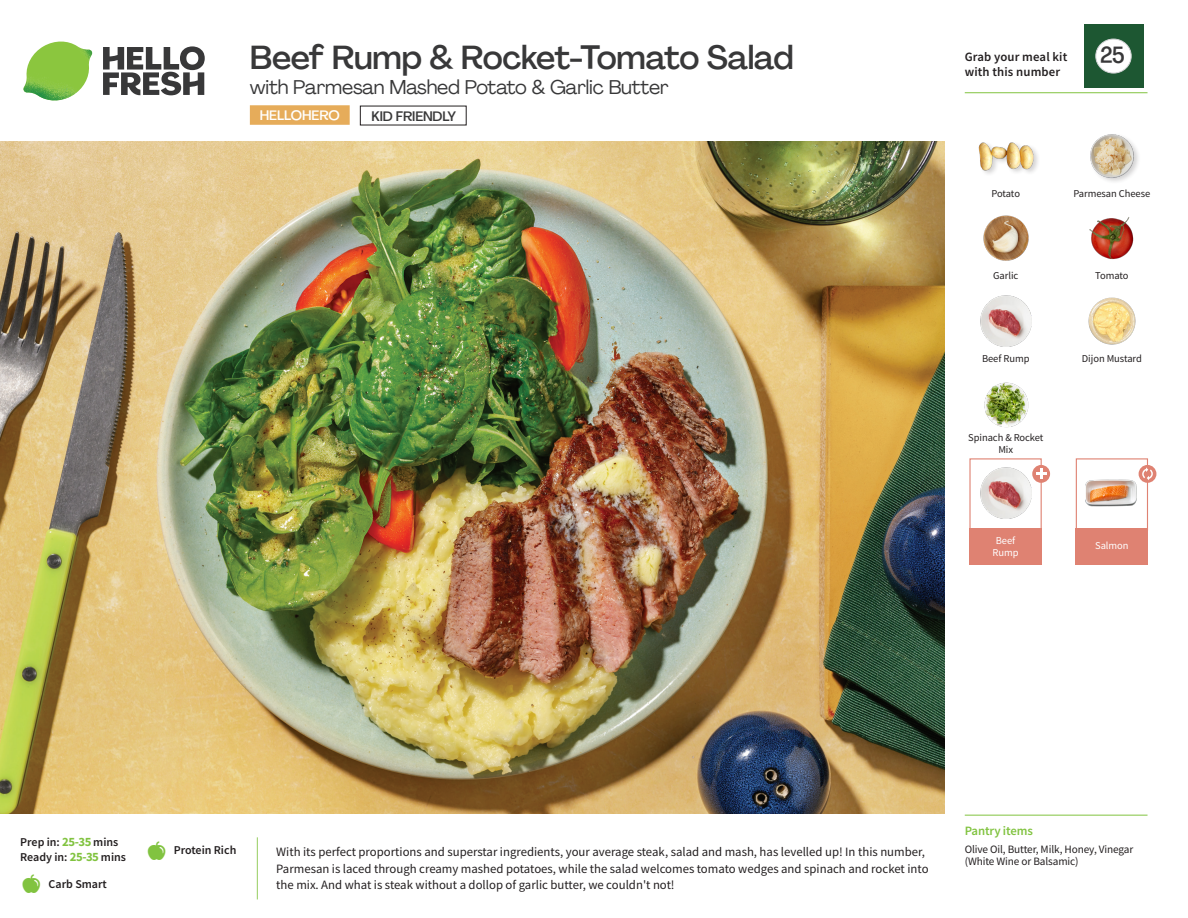
<style>
.page{position:relative;width:1188px;height:918px;background:#fff}
.page>*{position:absolute;margin:0;border:0;box-sizing:border-box;transform-origin:0 0}
._15_Titel_UK{font:500 33px "Agrandir";letter-spacing:-.015em;color:#383839}
._002_Label_Nr{font:500 22.8px "Agrandir";color:#383839;scale:.94 1}
._15_Titel_UK-2{font:19.5px "Agrandir";letter-spacing:-.01em;color:#383839}
.t1{font:500 13.5px "Agrandir";letter-spacing:-.01em;color:#383839}
.t2{font:500 13.5px "Agrandir";color:#fff}
.Step_6_Text_AU{font:12.75px/16.5px "Source Sans Pro";color:#231f20}
.t3{font:600 12.75px/15px "Source Sans Pro";letter-spacing:.01em;color:#231f20}
._04_Headers_Front{font:600 12.75px "Source Sans Pro";letter-spacing:-.01em;color:#81c340}
._04_Intro{font:600 12px "Source Sans Pro";color:#231f20}
._05_Pantry{font:11.25px/12px "Source Sans Pro";letter-spacing:-.01em;color:#231f20}
._18_FRONT_ingredients{font:10.5px/12px "Source Sans Pro";letter-spacing:-.005em;color:#231f20;text-align:center}
._18_FRONT_ingredients-2{font:10.5px/12px "Source Sans Pro";letter-spacing:-.005em;color:#fff;text-align:center}
.s1{font-weight:700;font-size:12.75px;color:#81c340}
</style>
<div class="page">
<svg style="left:103px;top:46px;width:102px;height:49px"></svg>
<img style="left:23px;top:42px;width:69px;height:59px">
<img style="left:0;top:142px;width:945px;height:672px">
<div style="left:1076px;top:458px;width:72px;height:73px;border:1px solid #df8272"></div>
<div style="left:1076px;top:528px;width:72px;height:37px;background:#df8272"></div>
<div style="left:969px;top:528px;width:73px;height:37px;background:#df8272"></div>
<img style="left:1086px;top:479px;width:51px;height:28px">
<div style="left:969px;top:458px;width:73px;height:73px;border:1px solid #df8272"></div>
<img style="left:980px;top:468px;width:51px;height:51px">
<svg style="left:1032px;top:465px;width:18px;height:18px"></svg>
<svg style="left:1036px;top:469px;width:10px;height:10px"></svg>
<div style="left:1139px;top:465px;width:17px;height:18px;background:#df8272;border-radius:50%"></div>
<svg style="left:1142px;top:467px;width:11px;height:13px"></svg>
<img style="left:1088px;top:297px;width:48px;height:48px">
<img style="left:984px;top:382px;width:45px;height:46px">
<img style="left:980px;top:296px;width:51px;height:51px">
<img style="left:983px;top:215px;width:46px;height:46px">
<img style="left:1089px;top:217px;width:45px;height:43px">
<div style="left:977px;top:141px;width:64px;height:37px;background:#231f20;opacity:.2"></div>
<img style="left:978px;top:141px;width:55px;height:37px">
<img style="left:1090px;top:134px;width:48px;height:48px">
<div style="left:250px;top:105px;width:100px;height:20px;background:#e6ac5a"></div>
<hr style="left:965px;top:815px;width:183px;height:1px;background:#81c340">
<hr style="left:965px;top:92px;width:183px;height:1px;background:#81c340">
<div style="left:1084px;top:24px;width:59px;height:64px;background:#1d5732"></div>
<div style="left:1096px;top:39px;width:35px;height:34px;background:#fff;border-radius:50%"></div>
<div style="left:1096px;top:39px;width:35px;height:34px;border:1px solid #d1d2d4;border-radius:50%"></div>
<p class="_15_Titel_UK" style="left:250px;top:37px;width:545px">Beef Rump &amp; Rocket-Tomato Salad</p>
<p class="_15_Titel_UK-2" style="left:250px;top:75px;width:420px">with Parmesan Mashed Potato &amp; Garlic Butter</p>
<p class="t2" style="left:260px;top:106px;width:82px">HELLOHERO</p>
<p class="t1" style="left:371px;top:108px;width:86px">KID FRIENDLY</p>
<p class="t3" style="left:965px;top:49px;width:104px">Grab your meal kit with this number</p>
<p class="_002_Label_Nr" style="left:1100px;top:41px;width:28px">25</p>
<p class="_18_FRONT_ingredients" style="left:992px;top:188px;width:30px">Potato</p>
<p class="_18_FRONT_ingredients" style="left:1074px;top:188px;width:78px">Parmesan Cheese</p>
<p class="_18_FRONT_ingredients" style="left:993px;top:270px;width:27px">Garlic</p>
<p class="_18_FRONT_ingredients" style="left:1095px;top:270px;width:35px">Tomato</p>
<p class="_18_FRONT_ingredients" style="left:982px;top:353px;width:49px">Beef Rump</p>
<p class="_18_FRONT_ingredients" style="left:1082px;top:353px;width:62px">Dijon Mustard</p>
<p class="_18_FRONT_ingredients" style="left:968px;top:431px;width:77px">Spinach &amp; Rocket<br>Mix</p>
<p class="_18_FRONT_ingredients-2" style="left:993px;top:535px;width:28px">Beef<br>Rump</p>
<p class="_18_FRONT_ingredients-2" style="left:1095px;top:539px;width:35px">Salmon</p>
<p class="_04_Intro" style="left:20px;top:834px;width:100px">Prep in: <span class="s1">25-35</span> mins</p>
<p class="_04_Intro" style="left:20px;top:849px;width:107px">Ready in: <span class="s1">25-35</span> mins</p>
<p class="_04_Intro" style="left:49px;top:876px;width:60px">Carb Smart</p>
<p class="_04_Intro" style="left:174px;top:843px;width:64px">Protein Rich</p>
<p class="Step_6_Text_AU" style="left:276px;top:844px;width:654px">With its perfect proportions and superstar ingredients, your average steak, salad and mash, has levelled up! In this number,<br>Parmesan is laced through creamy mashed potatoes, while the salad welcomes tomato wedges and spinach and rocket into the mix. And what is steak without a dollop of garlic butter, we couldn't not!</p>
<p class="_04_Headers_Front" style="left:965px;top:822px;width:70px">Pantry items</p>
<p class="_05_Pantry" style="left:965px;top:843px;width:170px">Olive Oil, Butter, Milk, Honey, Vinegar (White Wine or Balsamic)</p>
</div>
